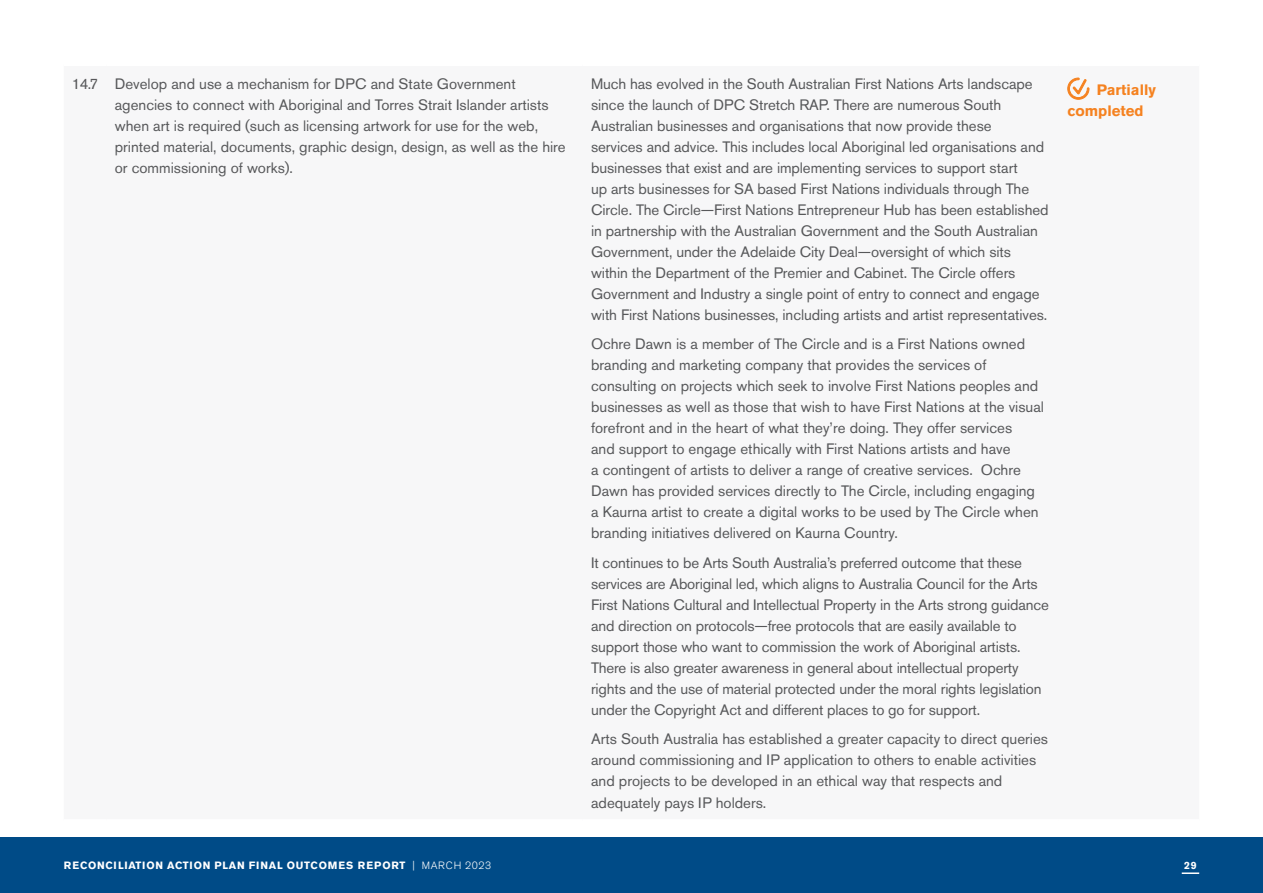
<style>
.page{position:relative;width:1263px;height:893px;background:#fff}
.page>*{position:absolute;margin:0;border:0;box-sizing:border-box;transform-origin:0 0}
.Table_Body{font:15px/21px "Akzidenz Grotesk Std";letter-spacing:-.005em;color:#57585a}
.Body_Text{font:700 15px/21px "Akzidenz Grotesk Std";color:#f58220}
.t1{font:700 10.5px "Akzidenz Grotesk Std";letter-spacing:.065em;color:#fff}
.s1{font-weight:300}
</style>
<div class="page">
<div style="left:0;top:838px;width:1263px;height:55px;background:#004b87"></div>
<svg style="left:1182px;top:872px;width:17px;height:2px"></svg>
<svg style="left:1067px;top:77px;width:23px;height:23px"></svg>
<p class="Table_Body" style="left:72px;top:73px;width:28px">14.7</p>
<p class="Table_Body" style="left:115px;top:73px;width:452px">Develop and use a mechanism for DPC and State Government agencies to connect with Aboriginal and Torres Strait Islander artists when art is required (such as licensing artwork for use for the web, printed material, documents, graphic design, design, as well as the hire or commissioning of works).</p>
<p class="Table_Body" style="left:591px;top:73px;width:459px">Much has evolved in the South Australian First Nations Arts landscape since the launch of DPC Stretch RAP. There are numerous South Australian businesses and organisations that now provide these<br>services and advice. This includes local Aboriginal led organisations and businesses that exist and are implementing services to support start<br>up arts businesses for SA based First Nations individuals through The Circle. The Circle—First Nations Entrepreneur Hub has been established in partnership with the Australian Government and the South Australian Government, under the Adelaide City Deal—oversight of which sits within the Department of the Premier and Cabinet. The Circle offers Government and Industry a single point of entry to connect and engage with First Nations businesses, including artists and artist representatives.</p>
<p class="Table_Body" style="left:591px;top:334px;width:454px">Ochre Dawn is a member of The Circle and is a First Nations owned branding and marketing company that provides the services of consulting on projects which seek to involve First Nations peoples and businesses as well as those that wish to have First Nations at the visual forefront and in the heart of what they’re doing. They offer services<br>and support to engage ethically with First Nations artists and have<br>a contingent of artists to deliver a range of creative services. Ochre Dawn has provided services directly to The Circle, including engaging a Kaurna artist to create a digital works to be used by The Circle when branding initiatives delivered on Kaurna Country.</p>
<p class="Table_Body" style="left:591px;top:552px;width:459px">It continues to be Arts South Australia’s preferred outcome that these services are Aboriginal led, which aligns to Australia Council for the Arts First Nations Cultural and Intellectual Property in the Arts strong guidance and direction on protocols—free protocols that are easily available to support those who want to commission the work of Aboriginal artists.<br>There is also greater awareness in general about intellectual property rights and the use of material protected under the moral rights legislation under the Copyright Act and different places to go for support.</p>
<p class="Table_Body" style="left:591px;top:729px;width:458px">Arts South Australia has established a greater capacity to direct queries around commissioning and IP application to others to enable activities and projects to be developed in an ethical way that respects and adequately pays IP holders.</p>
<p class="Body_Text" style="left:1067px;top:79px;width:90px;text-indent:30px">Partially completed</p>
<p class="t1" style="left:64px;top:859px;width:429px">RECONCILIATION ACTION PLAN FINAL OUTCOMES REPORT <span class="s1">| MARCH 2023</span></p>
<p class="t1" style="left:1184px;top:859px;width:14px">29</p>
</div>
